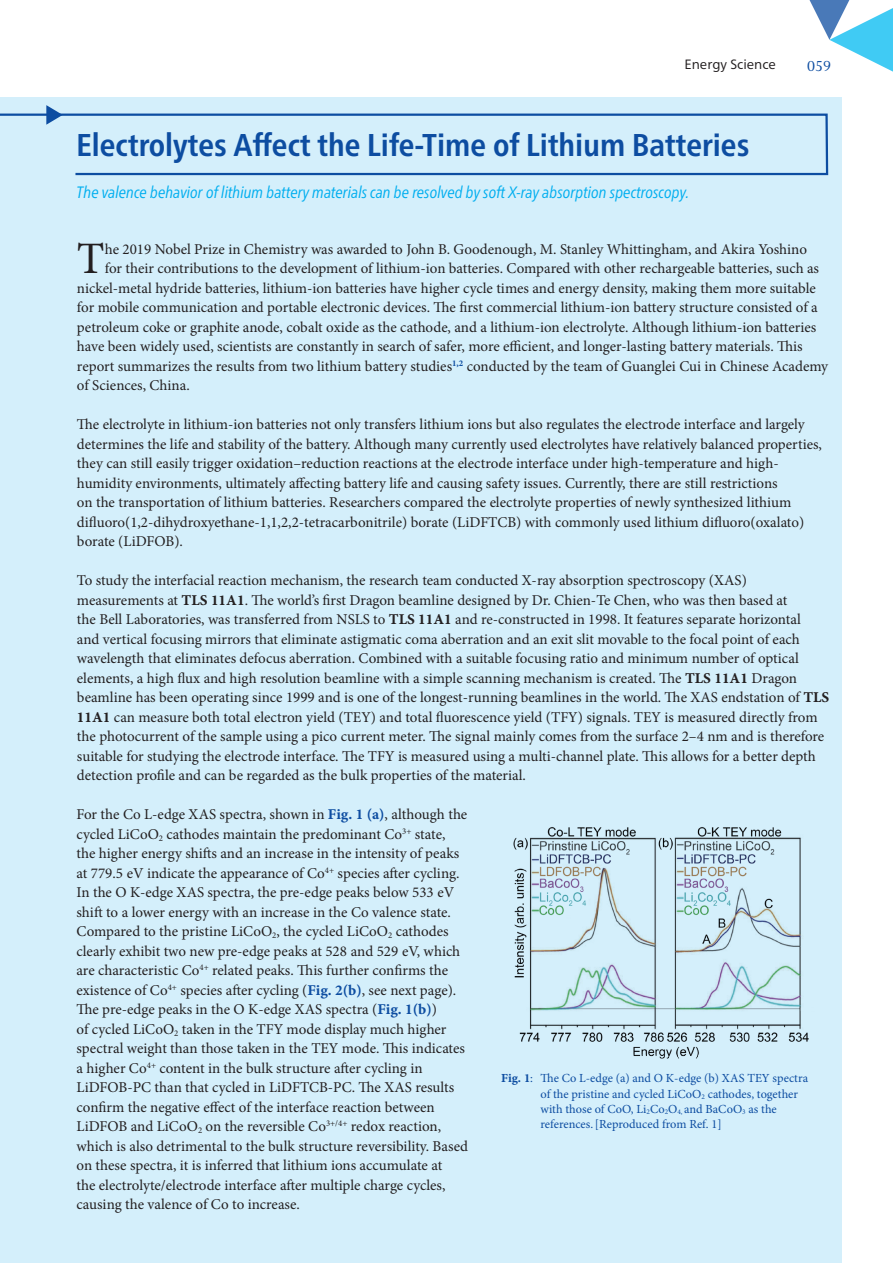
<style>
.page{position:relative;width:893px;height:1263px;background:#fff}
.page>*{position:absolute;margin:0;border:0;box-sizing:border-box;transform-origin:0 0}
.t1{font:45px "Minion Pro";color:#231f20}
.t2{font:700 condensed 31.5px "Frutiger Neue LTW1 G";color:#0d4da1}
.t3{font:italic condensed 16.5px "Frutiger Neue LTW1 G";color:#00aeef}
.t4{font:15px/19.5px "Minion Pro";color:#231f20}
.t5{font:15px "Joanna Nova";color:#0d4da1}
.t6{font:13.5px "Frutiger Neue LTW1 G";color:#231f20}
.t7{font:12.3px/15.5px "Minion Pro";color:#0d4da1}
.s1{font-family:"Minion Pro Bold Capt"}
.s2{font-family:"Minion Pro Bold Capt";color:#0d4da1}
</style>
<div class="page">
<div style="left:0;top:98px;width:842px;height:1165px;background:#d4effb"></div>
<svg style="left:755px;top:0;width:138px;height:98px"></svg>
<svg style="left:0;top:113px;width:829px;height:63px"></svg>
<img style="left:513px;top:827px;width:296px;height:232px">
<svg style="left:46px;top:105px;width:17px;height:20px"></svg>
<p class="t6" style="left:684px;top:55px;width:93px">Energy Science</p>
<p class="t5" style="left:807px;top:56px;width:26px">059</p>
<h2 class="t2" style="left:77px;top:121px;width:674px">Electrolytes Affect the Life-Time of Lithium Batteries</h2>
<p class="t3" style="left:77px;top:181px;width:614px">The valence behavior of lithium battery materials can be resolved by soft X-ray absorption spectroscopy.</p>
<h1 class="t1" style="left:77px;top:228px;width:29px">T</h1>
<p class="t4" style="left:105px;top:239px;width:704px">he 2019 Nobel Prize in Chemistry was awarded to John B. Goodenough, M. Stanley Whittingham, and Akira Yoshino</p>
<p class="t4" style="left:105px;top:259px;width:716px">for their contributions to the development of lithium-ion batteries. Compared with other rechargeable batteries, such as</p>
<p class="t4" style="left:77px;top:278px;width:740px">nickel-metal hydride batteries, lithium-ion batteries have higher cycle times and energy density, making them more suitable</p>
<p class="t4" style="left:77px;top:298px;width:742px">for mobile communication and portable electronic devices. The first commercial lithium-ion battery structure consisted of a</p>
<p class="t4" style="left:77px;top:317px;width:741px">petroleum coke or graphite anode, cobalt oxide as the cathode, and a lithium-ion electrolyte. Although lithium-ion batteries</p>
<p class="t4" style="left:77px;top:337px;width:727px">have been widely used, scientists are constantly in search of safer, more efficient, and longer-lasting battery materials. This</p>
<p class="t4" style="left:77px;top:356px;width:753px">report summarizes the results from two lithium battery studies<sup>1,2</sup> conducted by the team of Guanglei Cui in Chinese Academy</p>
<p class="t4" style="left:77px;top:376px;width:114px">of Sciences, China.</p>
<p class="t4" style="left:77px;top:415px;width:746px">The electrolyte in lithium-ion batteries not only transfers lithium ions but also regulates the electrode interface and largely determines the life and stability of the battery. Although many currently used electrolytes have relatively balanced properties, they can still easily trigger oxidation–reduction reactions at the electrode interface under high-temperature and high&shy;humidity environments, ultimately affecting battery life and causing safety issues. Currently, there are still restrictions<br>on the transportation of lithium batteries. Researchers compared the electrolyte properties of newly synthesized lithium difluoro(1,2-dihydroxyethane-1,1,2,2-tetracarbonitrile) borate (LiDFTCB) with commonly used lithium difluoro(oxalato) borate (LiDFOB).</p>
<p class="t4" style="left:77px;top:571px;width:754px">To study the interfacial reaction mechanism, the research team conducted X-ray absorption spectroscopy (XAS) measurements at <span class="s1">TLS 11A1</span>. The world’s first Dragon beamline designed by Dr. Chien-Te Chen, who was then based at<br>the Bell Laboratories, was transferred from NSLS to <span class="s1">TLS 11A1</span> and re-constructed in 1998. It features separate horizontal<br>and vertical focusing mirrors that eliminate astigmatic coma aberration and an exit slit movable to the focal point of each wavelength that eliminates defocus aberration. Combined with a suitable focusing ratio and minimum number of optical elements, a high flux and high resolution beamline with a simple scanning mechanism is created. The <span class="s1">TLS 11A1</span> Dragon beamline has been operating since 1999 and is one of the longest-running beamlines in the world. The XAS endstation of <span class="s1">TLS 11A1</span> can measure both total electron yield (TEY) and total fluorescence yield (TFY) signals. TEY is measured directly from the photocurrent of the sample using a pico current meter. The signal mainly comes from the surface 2–4 nm and is therefore suitable for studying the electrode interface. The TFY is measured using a multi-channel plate. This allows for a better depth detection profile and can be regarded as the bulk properties of the material.</p>
<p class="t4" style="left:77px;top:805px;width:393px">For the Co L-edge XAS spectra, shown in <span class="s2">Fig. 1 (a)</span>, although the cycled LiCoO<sub>2</sub> cathodes maintain the predominant Co<sup>3+</sup> state, the higher energy shifts and an increase in the intensity of peaks at 779.5 eV indicate the appearance of Co<sup>4+</sup> species after cycling.<br>In the O K-edge XAS spectra, the pre-edge peaks below 533 eV shift to a lower energy with an increase in the Co valence state.<br>Compared to the pristine LiCoO<sub>2</sub>, the cycled LiCoO<sub>2</sub> cathodes clearly exhibit two new pre-edge peaks at 528 and 529 eV, which are characteristic Co<sup>4+</sup> related peaks. This further confirms the existence of Co<sup>4+</sup> species after cycling (<span class="s2">Fig. 2(b)</span>, see next page).<br>The pre-edge peaks in the O K-edge XAS spectra (<span class="s2">Fig. 1(b)</span>)<br>of cycled LiCoO<sub>2</sub> taken in the TFY mode display much higher spectral weight than those taken in the TEY mode. This indicates a higher Co<sup>4+</sup> content in the bulk structure after cycling in LiDFOB-PC than that cycled in LiDFTCB-PC. The XAS results confirm the negative effect of the interface reaction between LiDFOB and LiCoO<sub>2</sub> on the reversible Co<sup>3+/4+</sup> redox reaction, which is also detrimental to the bulk structure reversibility. Based on these spectra, it is inferred that lithium ions accumulate at<br>the electrolyte/electrode interface after multiple charge cycles, causing the valence of Co to increase.</p>
<p class="t7" style="left:540px;top:1070px;width:269px;text-indent:-39px"><span class="s1">Fig. 1</span>: The Co L-edge (a) and O K-edge (b) XAS TEY spectra of the pristine and cycled LiCoO<sub>2</sub> cathodes, together with those of CoO, Li<sub>2</sub>Co<sub>2</sub>O<sub>4,</sub> and BaCoO<sub>3</sub> as the references.[Reproduced from Ref. 1]</p>
</div>
